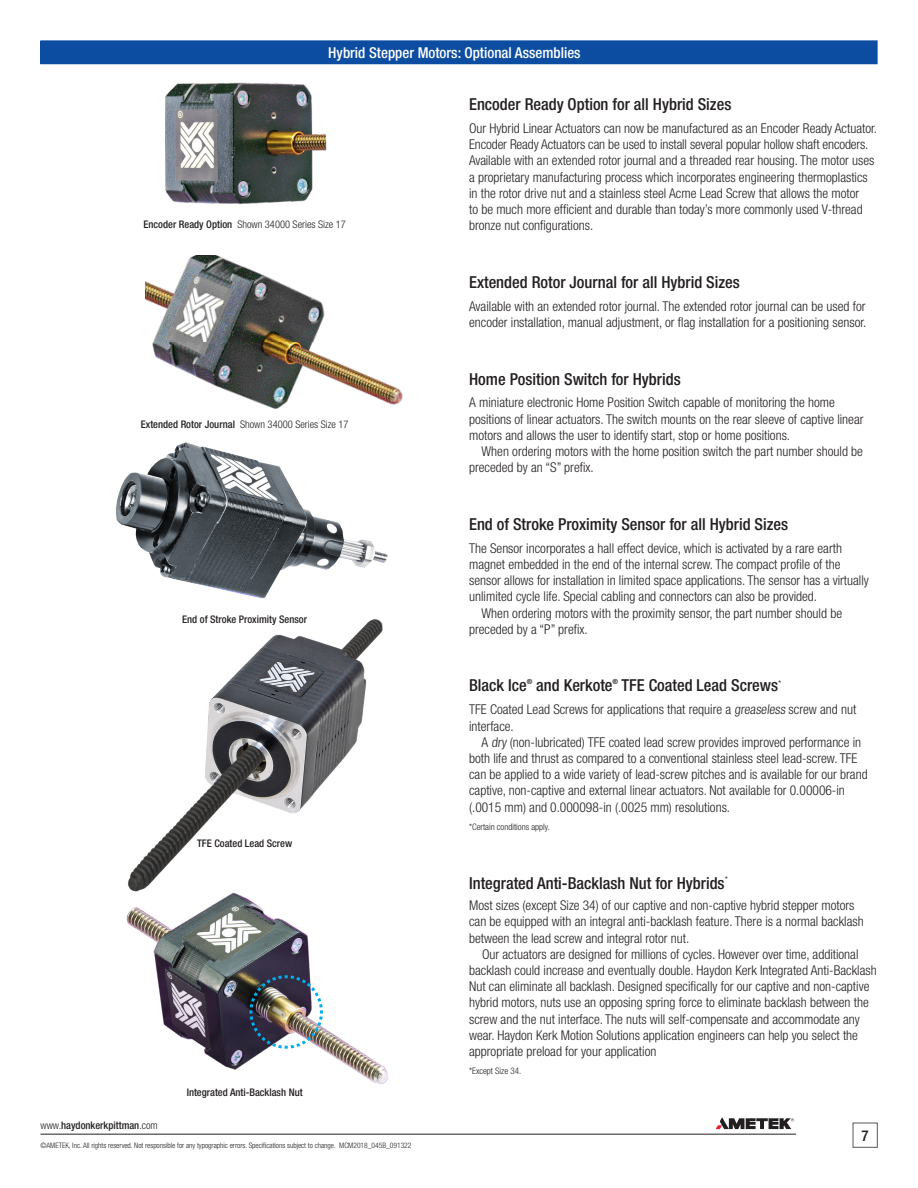
<style>
.page{position:relative;width:918px;height:1188px;background:#fff}
.page>*{position:absolute;margin:0;border:0;box-sizing:border-box;transform-origin:0 0}
.t1{font:500 condensed 16.5px "Helvetica Neue LT Std";color:#231f20}
.Tab_Head{font:500 condensed 15px "Helvetica Neue LT Std";color:#fff}
.t2{font:500 condensed 15px "Helvetica Neue LT Std";color:#231f20}
.t3{font:300 condensed 13.5px/16.2px "Helvetica Neue LT Std";color:#231f20}
.BodyText{font:500 condensed 10.5px "Helvetica Neue LT Std";color:#231f20}
.t4{font:300 condensed 10.5px "Helvetica Neue LT Std";color:#231f20}
.Note{font:300 condensed 9px "Helvetica Neue LT Std";color:#231f20}
.Copyright_Byline{font:300 condensed 7.5px "Helvetica Neue LT Std";color:#231f20}
.t5{font:500 condensed 7.05px "Helvetica Neue LT Std";color:#231f20}
.s1{font-weight:500}
.s2{font-weight:300}
</style>
<div class="page">
<div style="left:41px;top:41px;width:836px;height:23px;background:#0d4da1"></div>
<div style="left:40px;top:40px;width:838px;height:24px;border:1px solid #0d4da1"></div>
<svg style="left:716px;top:1117px;width:78px;height:12px"></svg>
<hr style="left:40px;top:1134px;width:756px;height:1px;background:#231f20">
<div style="left:853px;top:1123px;width:25px;height:25px;border:1px solid #57585a"></div>
<img style="left:146px;top:255px;width:257px;height:149px">
<img style="left:165px;top:62px;width:162px;height:143px">
<img style="left:153px;top:950px;width:236px;height:134px">
<img style="left:126px;top:664px;width:241px;height:286px">
<img style="left:116px;top:387px;width:281px;height:277px">
<img style="left:248px;top:974px;width:77px;height:76px">
<p class="Tab_Head" style="left:328px;top:43px;width:254px">Hybrid Stepper Motors: Optional Assemblies</p>
<p class="t4" style="left:144px;top:218px;width:204px"><span class="s1">Encoder Ready Option</span> Shown 34000 Series Size 17</p>
<p class="t4" style="left:141px;top:418px;width:209px"><span class="s1">Extended Rotor Journal</span> Shown 34000 Series Size 17</p>
<p class="BodyText" style="left:182px;top:613px;width:126px">End of Stroke Proximity Sensor</p>
<p class="BodyText" style="left:197px;top:837px;width:97px">TFE Coated Lead Screw</p>
<p class="BodyText" style="left:40px;top:1119px;width:119px"><span class="s2">www.</span>haydonkerkpittman<span class="s2">.com</span></p>
<p class="BodyText" style="left:187px;top:1086px;width:117px">Integrated Anti-Backlash Nut</p>
<p class="Copyright_Byline" style="left:40px;top:1141px;width:373px">©AMETEK, Inc. All rights reserved. Not responsible for any typographic errors. Specifications subject to change. MCM2018_045B_091322</p>
<p class="t1" style="left:469px;top:94px;width:264px">Encoder Ready Option for all Hybrid Sizes</p>
<p class="t3" style="left:469px;top:120px;width:410px">Our Hybrid Linear Actuators can now be manufactured as an Encoder Ready Actuator.<br>Encoder Ready Actuators can be used to install several popular hollow shaft encoders.<br>Available with an extended rotor journal and a threaded rear housing. The motor uses a proprietary manufacturing process which incorporates engineering thermoplastics in the rotor drive nut and a stainless steel Acme Lead Screw that allows the motor<br>to be much more efficient and durable than today’s more commonly used V-thread bronze nut configurations.</p>
<p class="t1" style="left:469px;top:272px;width:272px">Extended Rotor Journal for all Hybrid Sizes</p>
<p class="t3" style="left:469px;top:298px;width:399px">Available with an extended rotor journal. The extended rotor journal can be used for encoder installation, manual adjustment, or flag installation for a positioning sensor.</p>
<p class="t1" style="left:469px;top:369px;width:213px">Home Position Switch for Hybrids</p>
<p class="t3" style="left:469px;top:395px;width:367px">A miniature electronic Home Position Switch capable of monitoring the home</p>
<p class="t3" style="left:469px;top:411px;width:396px">positions of linear actuators. The switch mounts on the rear sleeve of captive linear</p>
<p class="t3" style="left:469px;top:427px;width:323px">motors and allows the user to identify start, stop or home positions.</p>
<p class="t3" style="left:482px;top:443px;width:383px">When ordering motors with the home position switch the part number should be</p>
<p class="t3" style="left:469px;top:459px;width:126px">preceded by an “S” prefix.</p>
<p class="t1" style="left:469px;top:514px;width:321px">End of Stroke Proximity Sensor for all Hybrid Sizes</p>
<p class="t3" style="left:469px;top:540px;width:374px">The Sensor incorporates a hall effect device, which is activated by a rare earth</p>
<p class="t3" style="left:469px;top:556px;width:373px">magnet embedded in the end of the internal screw. The compact profile of the</p>
<p class="t3" style="left:469px;top:572px;width:401px">sensor allows for installation in limited space applications. The sensor has a virtually</p>
<p class="t3" style="left:469px;top:588px;width:350px">unlimited cycle life. Special cabling and connectors can also be provided.</p>
<p class="t3" style="left:482px;top:605px;width:362px">When ordering motors with the proximity sensor, the part number should be</p>
<p class="t3" style="left:469px;top:621px;width:120px">preceded by a “P” prefix.</p>
<p class="t1" style="left:469px;top:676px;width:59px">Black Ice</p>
<p class="t5" style="left:527px;top:678px;width:7px">®</p>
<p class="t1" style="left:536px;top:676px;width:78px">and Kerkote</p>
<p class="t5" style="left:613px;top:678px;width:7px">®</p>
<p class="t1" style="left:622px;top:676px;width:161px">TFE Coated Lead Screws<sup>*</sup></p>
<p class="t3" style="left:469px;top:701px;width:389px">TFE Coated Lead Screws for applications that require a greaseless screw and nut</p>
<p class="t3" style="left:469px;top:718px;width:46px">interface.</p>
<p class="t3" style="left:482px;top:734px;width:381px">A dry (non-lubricated) TFE coated lead screw provides improved performance in</p>
<p class="t3" style="left:469px;top:750px;width:390px">both life and thrust as compared to a conventional stainless steel lead-screw. TFE</p>
<p class="t3" style="left:469px;top:766px;width:400px">can be applied to a wide variety of lead-screw pitches and is available for our brand</p>
<p class="t3" style="left:469px;top:782px;width:377px">captive, non-captive and external linear actuators. Not available for 0.00006-in</p>
<p class="t3" style="left:469px;top:799px;width:263px">(.0015 mm) and 0.000098-in (.0025 mm) resolutions.</p>
<p class="Note" style="left:469px;top:821px;width:82px">*Certain conditions apply.</p>
<p class="t1" style="left:469px;top:873px;width:260px">Integrated Anti-Backlash Nut for Hybrids<sup>*</sup></p>
<p class="t3" style="left:469px;top:897px;width:387px">Most sizes (except Size 34) of our captive and non-captive hybrid stepper motors</p>
<p class="t3" style="left:469px;top:913px;width:396px">can be equipped with an integral anti-backlash feature. There is a normal backlash</p>
<p class="t3" style="left:469px;top:930px;width:222px">between the lead screw and integral rotor nut.</p>
<p class="t3" style="left:482px;top:946px;width:378px">Our actuators are designed for millions of cycles. However over time, additional</p>
<p class="t3" style="left:469px;top:962px;width:409px">backlash could increase and eventually double. Haydon Kerk Integrated Anti-Backlash</p>
<p class="t3" style="left:469px;top:978px;width:402px">Nut can eliminate all backlash. Designed specifically for our captive and non-captive</p>
<p class="t3" style="left:469px;top:994px;width:401px">hybrid motors, nuts use an opposing spring force to eliminate backlash between the</p>
<p class="t3" style="left:469px;top:1011px;width:392px">screw and the nut interface. The nuts will self-compensate and accommodate any</p>
<p class="t3" style="left:469px;top:1027px;width:390px">wear. Haydon Kerk Motion Solutions application engineers can help you select the</p>
<p class="t3" style="left:469px;top:1043px;width:189px">appropriate preload for your application</p>
<p class="Note" style="left:469px;top:1066px;width:54px">*Except Size 34.</p>
<p class="t2" style="left:862px;top:1126px;width:9px">7</p>
</div>
